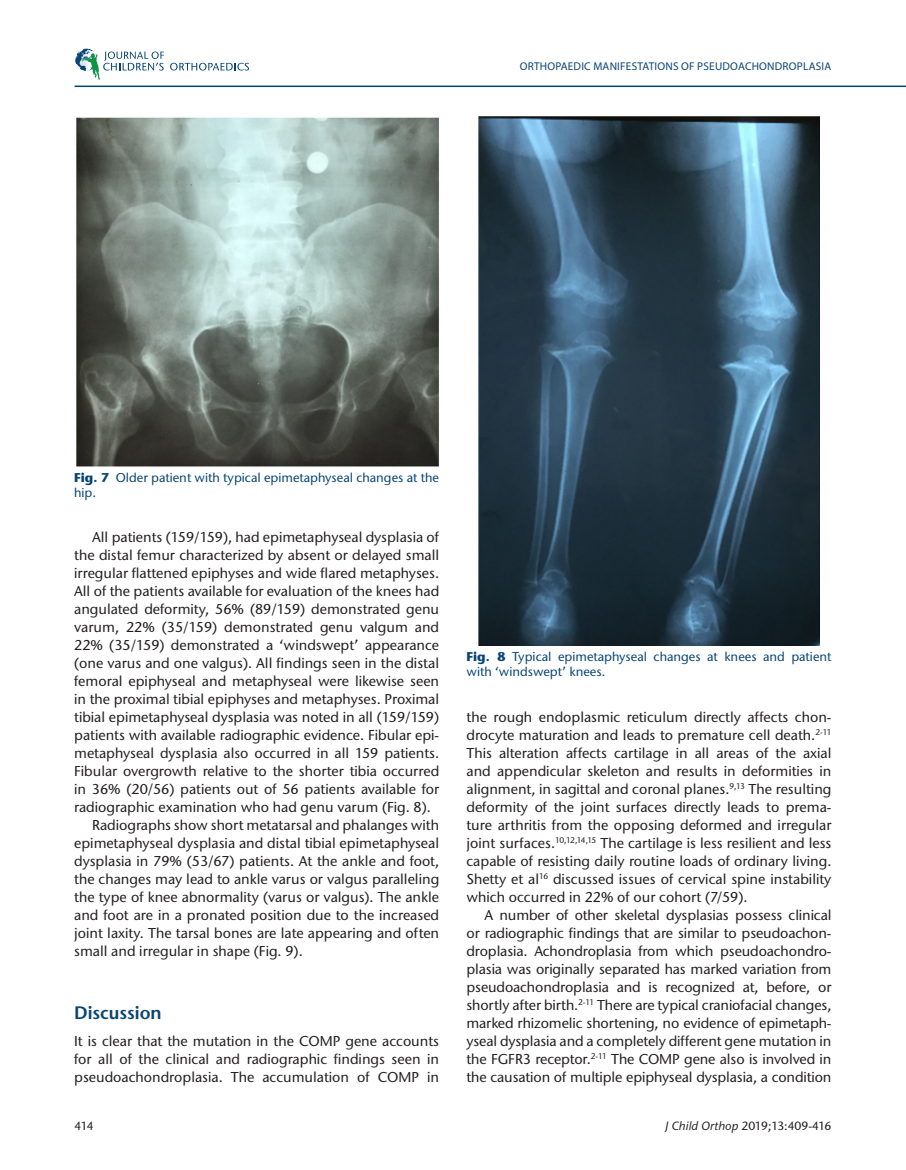
<style>
.page{position:relative;width:906px;height:1170px;background:#fff}
.page>*{position:absolute;margin:0;border:0;box-sizing:border-box;transform-origin:0 0}
.jrnlHead1{font:600 18px "Stone Sans Std";color:#084575}
.TXI{font:500 14.25px/18px "Stone Sans Pro ITC";color:#231f20;text-align:justify}
.TXT{font:500 14.25px/18px "Stone Sans Pro ITC";color:#231f20;text-align:justify}
.jrnlFigCaption{font:500 12.75px/15px "Stone Sans Pro ITC";color:#084575}
.t1{font:500 12px "Stone Sans Pro ITC";letter-spacing:-.05em;color:#231f20}
.t2{font:11.25px "Myriad Pro";letter-spacing:.02em;color:#084575}
.s1{font-family:"Stone Sans Std";font-weight:700}
.s2{font-style:italic}
</style>
<div class="page">
<svg style="left:170px;top:63px;width:79px;height:8px"></svg>
<div style="left:74px;top:48px;width:24px;height:24px;border:1px solid #fff;border-radius:50%"></div>
<svg style="left:75px;top:49px;width:89px;height:31px"></svg>
<hr style="left:74px;top:86px;width:832px;height:1px;background:#084575">
<img style="left:479px;top:117px;width:340px;height:528px">
<img style="left:76px;top:117px;width:363px;height:350px">
<p class="t2" style="left:520px;top:60px;width:313px">ORTHOPAEDIC MANIFESTATIONS OF PSEUDOACHONDROPLASIA</p>
<p class="jrnlFigCaption" style="left:74px;top:470px;width:366px"><span class="s1">Fig. 7</span> Older patient with typical epimetaphyseal changes at the hip.</p>
<p class="TXI" style="left:74px;top:528px;width:366px;text-indent:18px">All patients (159/159), had epimetaphyseal dysplasia of the distal femur characterized by absent or delayed small irregular flattened epiphyses and wide flared metaphyses.<br>All of the patients available for evaluation of the knees had angulated deformity, 56% (89/159) demonstrated genu varum, 22% (35/159) demonstrated genu valgum and 22% (35/159) demonstrated a ‘windswept’ appearance (one varus and one valgus). All findings seen in the distal femoral epiphyseal and metaphyseal were likewise seen in the proximal tibial epiphyses and metaphyses. Proximal tibial epimetaphyseal dysplasia was noted in all (159/159) patients with available radiographic evidence. Fibular epi&shy;metaphyseal dysplasia also occurred in all 159 patients.<br>Fibular overgrowth relative to the shorter tibia occurred in 36% (20/56) patients out of 56 patients available for radiographic examination who had genu varum (Fig. 8).</p>
<p class="TXI" style="left:74px;top:816px;width:366px;text-indent:18px">Radiographs show short metatarsal and phalanges with epimetaphyseal dysplasia and distal tibial epimetaphyseal dysplasia in 79% (53/67) patients. At the ankle and foot, the changes may lead to ankle varus or valgus paralleling the type of knee abnormality (varus or valgus). The ankle and foot are in a pronated position due to the increased joint laxity. The tarsal bones are late appearing and often small and irregular in shape (Fig. 9).</p>
<p class="jrnlHead1" style="left:74px;top:1001px;width:89px">Discussion</p>
<p class="TXT" style="left:74px;top:1031px;width:366px">It is clear that the mutation in the COMP gene accounts for all of the clinical and radiographic findings seen in pseudoachondroplasia. The accumulation of COMP in</p>
<p class="jrnlFigCaption" style="left:466px;top:648px;width:366px"><span class="s1">Fig. 8</span> Typical epimetaphyseal changes at knees and patient with ‘windswept’ knees.</p>
<p class="TXT" style="left:466px;top:707px;width:366px">the rough endoplasmic reticulum directly affects chon&shy;drocyte maturation and leads to premature cell death.<sup>2-11<br></sup>This alteration affects cartilage in all areas of the axial and appendicular skeleton and results in deformities in alignment, in sagittal and coronal planes.<sup>9,13</sup> The resulting deformity of the joint surfaces directly leads to prema&shy;ture arthritis from the opposing deformed and irregular joint surfaces.<sup>10,12,14,15</sup> The cartilage is less resilient and less capable of resisting daily routine loads of ordinary living.<br>Shetty et al<sup>16</sup> discussed issues of cervical spine instability which occurred in 22% of our cohort (7/59).</p>
<p class="TXI" style="left:466px;top:905px;width:366px;text-indent:18px">A number of other skeletal dysplasias possess clinical or radiographic findings that are similar to pseudoachon&shy;droplasia. Achondroplasia from which pseudoachondro&shy;plasia was originally separated has marked variation from pseudoachondroplasia and is recognized at, before, or shortly after birth.<sup>2-11</sup> There are typical craniofacial changes, marked rhizomelic shortening, no evidence of epimetaph&shy;yseal dysplasia and a completely different gene mutation in the FGFR3 receptor.<sup>2-11</sup> The COMP gene also is involved in the causation of multiple epiphyseal dysplasia, a condition</p>
<p class="t1" style="left:75px;top:1118px;width:21px">414</p>
<p class="t1" style="left:665px;top:1118px;width:168px"><span class="s2">J Child Orthop</span> 2019;13:409-416</p>
</div>
